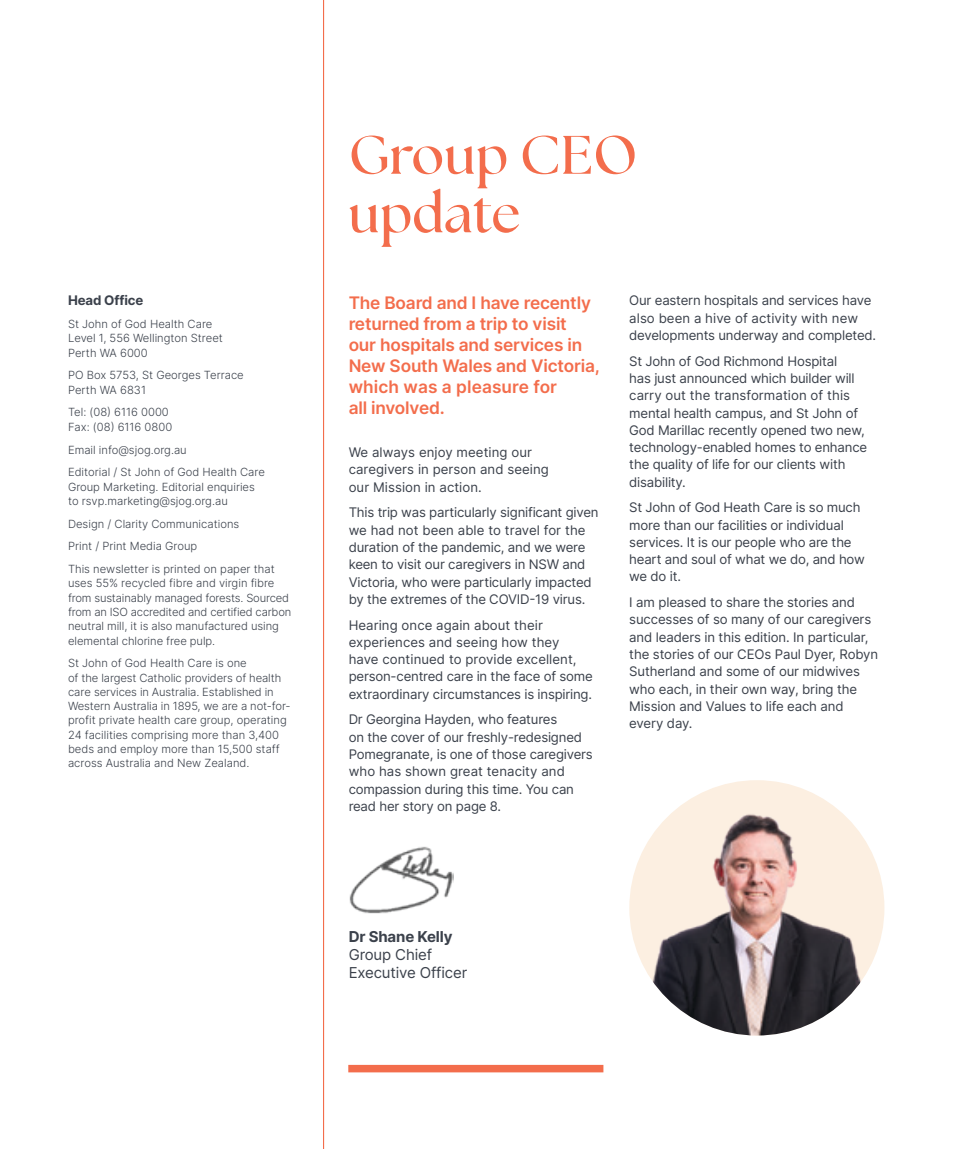
<style>
.page{position:relative;width:978px;height:1149px;background:#fff}
.page>*{position:absolute;margin:0;border:0;box-sizing:border-box;transform-origin:0 0}
.t1{font:700 54px/58.5px "The Seasons";letter-spacing:.005em;color:#f36d4c}
.t2{font:600 17.25px/21px "Inter";letter-spacing:-.01em;color:#f36d4c}
.t3{font:15px/18px "Inter";letter-spacing:-.01em;color:#3b414b}
.t4{font:700 15px "Inter";letter-spacing:-.01em;color:#3b414b}
.t5{font:13.2px/17.2px "Inter";letter-spacing:-.015em;color:#3b414b}
.t6{font:13.2px/17.2px "Inter";letter-spacing:.005em;color:#3b414b}
.t7{font:700 13.2px "Inter";letter-spacing:-.01em;color:#3b414b}
.t8{font:300 11.25px/14.2px "Inter";color:#3b414b}
</style>
<div class="page">
<hr style="left:323px;top:0;width:1px;height:1148px;background:#f36d4c">
<div style="left:348px;top:1064px;width:255px;height:7px;background:#f36d4c"></div>
<img style="left:349px;top:846px;width:105px;height:67px">
<div style="left:629px;top:780px;width:255px;height:255px;background:#fcefe1;border-radius:50%"></div>
<img style="left:629px;top:798px;width:255px;height:237px">
<p class="t7" style="left:68px;top:291px;width:77px">Head Office</p>
<p class="t8" style="left:68px;top:316px;width:156px">St John of God Health Care<br>Level 1, 556 Wellington Street<br>Perth WA 6000</p>
<p class="t8" style="left:68px;top:368px;width:177px">PO Box 5753, St Georges Terrace<br>Perth WA 6831</p>
<p class="t8" style="left:68px;top:405px;width:106px">Tel: (08) 6116 0000<br>Fax: (08) 6116 0800</p>
<p class="t8" style="left:68px;top:437px;width:198px;line-height:22.8px">Email info@sjog.org.au<br>Editorial / St John of God Health Care</p>
<p class="t8" style="left:68px;top:479px;width:188px">Group Marketing. Editorial enquiries to rsvp.marketing@sjog.org.au</p>
<p class="t8" style="left:68px;top:511px;width:208px;line-height:22.8px">Design / Clarity Communications<br>Print / Print Media Group<br>This newsletter is printed on paper that</p>
<p class="t8" style="left:68px;top:575px;width:225px">uses 55% recycled fibre and virgin fibre from sustainably managed forests. Sourced from an ISO accredited and certified carbon neutral mill, it is also manufactured using elemental chlorine free pulp.</p>
<p class="t8" style="left:68px;top:655px;width:224px">St John of God Health Care is one<br>of the largest Catholic providers of health care services in Australia. Established in Western Australia in 1895, we are a not-for&shy;profit private health care group, operating 24 facilities comprising more than 3,400 beds and employ more than 15,500 staff across Australia and New Zealand.</p>
<h1 class="t1" style="left:349px;top:125px;width:290px">Group CEO update</h1>
<h2 class="t2" style="left:349px;top:292px;width:253px">The Board and I have recently returned from a trip to visit<br>our hospitals and services in<br>New South Wales and Victoria, which was a pleasure for<br>all involved.</h2>
<p class="t6" style="left:349px;top:443px;width:202px">We always enjoy meeting our caregivers in person and seeing our Mission in action.</p>
<p class="t5" style="left:349px;top:503px;width:251px">This trip was particularly significant given we had not been able to travel for the duration of the pandemic, and we were keen to visit our caregivers in NSW and Victoria, who were particularly impacted by the extremes of the COVID-19 virus.</p>
<p class="t5" style="left:349px;top:615px;width:246px">Hearing once again about their experiences and seeing how they<br>have continued to provide excellent, person-centred care in the face of some extraordinary circumstances is inspiring.</p>
<p class="t5" style="left:349px;top:710px;width:246px">Dr Georgina Hayden, who features<br>on the cover of our freshly-redesigned Pomegranate, is one of those caregivers who has shown great tenacity and compassion during this time. You can read her story on page 8.</p>
<p class="t5" style="left:629px;top:291px;width:248px">Our eastern hospitals and services have also been a hive of activity with new developments underway and completed.</p>
<p class="t5" style="left:629px;top:352px;width:239px">St John of God Richmond Hospital<br>has just announced which builder will carry out the transformation of this mental health campus, and St John of God Marillac recently opened two new, technology-enabled homes to enhance the quality of life for our clients with disability.</p>
<p class="t5" style="left:629px;top:498px;width:237px">St John of God Heath Care is so much more than our facilities or individual services. It is our people who are the heart and soul of what we do, and how we do it.</p>
<p class="t5" style="left:629px;top:593px;width:250px">I am pleased to share the stories and successes of so many of our caregivers and leaders in this edition. In particular, the stories of our CEOs Paul Dyer, Robyn Sutherland and some of our midwives who each, in their own way, bring the Mission and Values to life each and every day.</p>
<p class="t4" style="left:349px;top:924px;width:105px">Dr Shane Kelly</p>
<p class="t3" style="left:349px;top:944px;width:120px">Group Chief<br>Executive Officer</p>
</div>
